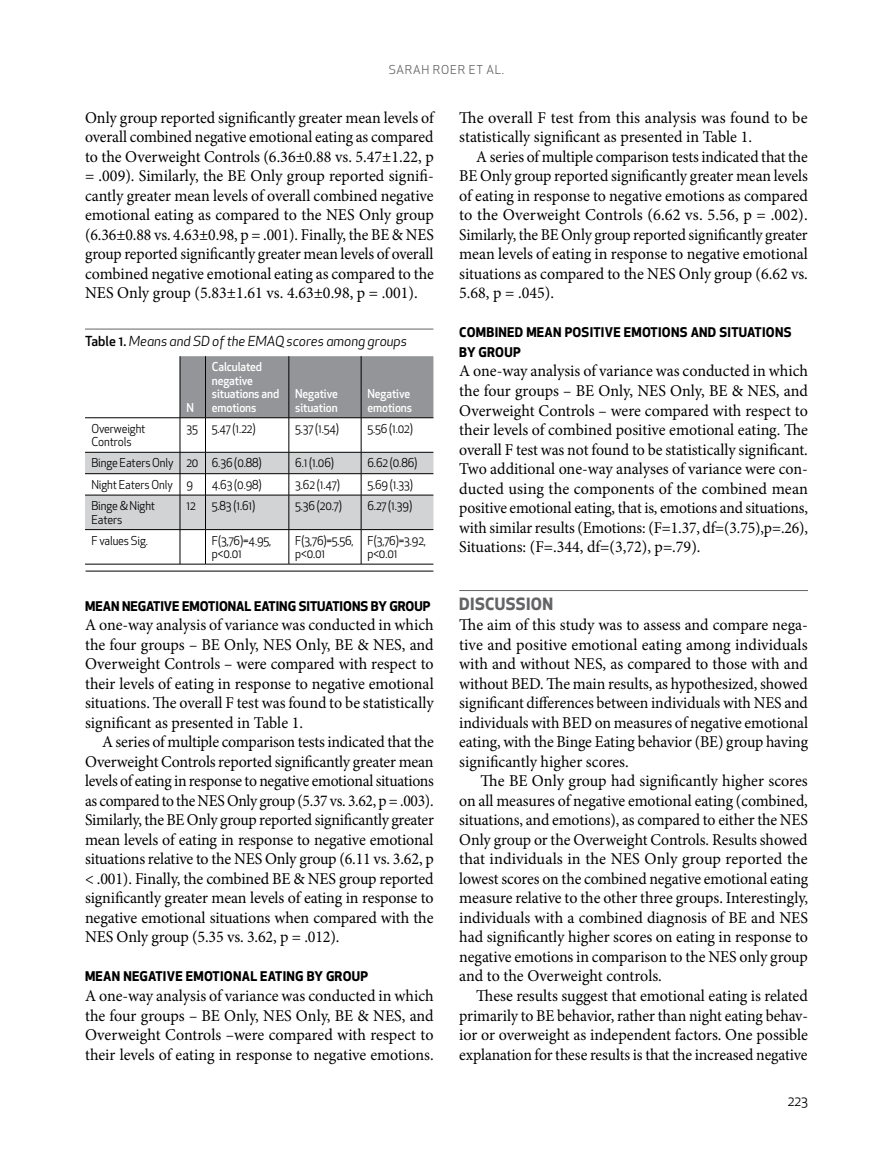
<style>
.page{position:relative;width:893px;height:1149px;background:#fff}
.page>*{position:absolute;margin:0;border:0;box-sizing:border-box;transform-origin:0 0}
.t1{font:16.5px/19.5px "Minion Pro";letter-spacing:-.005em;color:#000;text-align:justify}
.t2{font:16.5px/19.5px "Minion Pro";letter-spacing:-.005em;color:#000;text-align:justify;scale:.96 1}
.t3{font:16.5px/19.5px "Minion Pro";letter-spacing:-.005em;color:#000;text-align:justify;scale:.95 1}
.t4{font:700 16.5px "Apex New";letter-spacing:.02em;color:#636466}
.t5{font:italic 13.5px "Apex New";color:#000}
.t6{font:13.5px "Apex New";color:#000}
.t7{font:700 13.05px/19.5px "Apex New";letter-spacing:.02em;color:#000}
.t8{font:700 13.05px "Apex New";color:#000}
.t9{font:12px/13.5px "Apex New";letter-spacing:-.01em;color:#000;scale:.95 1}
.t10{font:500 12px/13.5px "Apex New";letter-spacing:-.01em;color:#fff;scale:.95 1}
.t11{font:12px "Apex New";letter-spacing:.065em;color:#636466}
.s1{font-weight:500;font-style:normal}
</style>
<div class="page">
<hr style="left:459px;top:590px;width:349px;height:1px;background:#636466">
<hr style="left:85px;top:329px;width:348px;height:1px;background:#636466">
<hr style="left:85px;top:417px;width:95px;height:1px;background:#000">
<div style="left:180px;top:356px;width:253px;height:62px;background:#939598"></div>
<hr style="left:180px;top:418px;width:1px;height:34px;background:#000">
<hr style="left:205px;top:417px;width:84px;height:1px;background:#000">
<hr style="left:205px;top:418px;width:1px;height:34px;background:#000">
<hr style="left:289px;top:417px;width:72px;height:1px;background:#000">
<hr style="left:289px;top:418px;width:1px;height:34px;background:#000">
<hr style="left:361px;top:417px;width:72px;height:1px;background:#000">
<hr style="left:361px;top:418px;width:1px;height:34px;background:#000">
<svg style="left:85px;top:452px;width:348px;height:78px"></svg>
<hr style="left:180px;top:529px;width:1px;height:34px;background:#000">
<hr style="left:205px;top:529px;width:84px;height:1px;background:#000">
<hr style="left:205px;top:529px;width:1px;height:34px;background:#000">
<hr style="left:289px;top:529px;width:72px;height:1px;background:#000">
<hr style="left:289px;top:529px;width:1px;height:34px;background:#000">
<hr style="left:361px;top:529px;width:72px;height:1px;background:#000">
<hr style="left:361px;top:529px;width:1px;height:34px;background:#000">
<hr style="left:85px;top:563px;width:95px;height:1px;background:#000">
<svg style="left:180px;top:563px;width:25px;height:1px"></svg>
<hr style="left:205px;top:563px;width:84px;height:1px;background:#000">
<hr style="left:289px;top:563px;width:72px;height:1px;background:#000">
<hr style="left:361px;top:563px;width:72px;height:1px;background:#000">
<hr style="left:86px;top:570px;width:347px;height:1px;background:#000">
<p class="t11" style="left:389px;top:62px;width:117px">Sarah Roer et al.</p>
<p class="t1" style="left:85px;top:108px;width:350px">Only group reported significantly greater mean levels of overall combined negative emotional eating as compared to the Overweight Controls (6.36±0.88 vs. 5.47±1.22, p = .009). Similarly, the BE Only group reported signifi&shy;cantly greater mean levels of overall combined negative emotional eating as compared to the NES Only group (6.36±0.88 vs. 4.63±0.98, p = .001). Finally, the BE &amp; NES group reported significantly greater mean levels of overall combined negative emotional eating as compared to the NES Only group (5.83±1.61 vs. 4.63±0.98, p = .001).</p>
<p class="t1" style="left:459px;top:108px;width:350px">The overall F test from this analysis was found to be statistically significant as presented in Table 1.</p>
<p class="t3" style="left:459px;top:147px;width:369px;text-indent:17px">A series of multiple comparison tests indicated that the BE Only group reported significantly greater mean levels of eating in response to negative emotions as compared to the Overweight Controls (6.62 vs. 5.56, p = .002).<br>Similarly, the BE Only group reported significantly greater mean levels of eating in response to negative emotional situations as compared to the NES Only group (6.62 vs.<br>5.68, p = .045).</p>
<p class="t7" style="left:459px;top:322px;width:334px">COMBINED MEAN POSITIVE EMOTIONS AND SITUATIONS<br>BY GROUP</p>
<p class="t1" style="left:459px;top:361px;width:350px">A one-way analysis of variance was conducted in which the four groups – BE Only, NES Only, BE &amp; NES, and Overweight Controls – were compared with respect to their levels of combined positive emotional eating. The overall F test was not found to be statistically significant.<br>Two additional one-way analyses of variance were con&shy;ducted using the components of the combined mean positive emotional eating, that is, emotions and situations, with similar results (Emotions: (F=1.37, df=(3.75),p=.26), Situations: (F=.344, df=(3,72), p=.79).</p>
<p class="t5" style="left:85px;top:333px;width:323px"><span class="s1">Table 1.</span> Means and SD of the EMAQ scores among groups</p>
<p class="t10" style="left:212px;top:360px;width:72px">Calculated negative situations and emotions</p>
<p class="t10" style="left:295px;top:387px;width:46px">Negative situation</p>
<p class="t10" style="left:367px;top:387px;width:48px">Negative emotions</p>
<p class="t10" style="left:186px;top:400px;width:9px">N</p>
<p class="t9" style="left:91px;top:421px;width:58px">Overweight<br>Controls</p>
<p class="t9" style="left:186px;top:421px;width:74px">35 5.47 (1.22)</p>
<p class="t9" style="left:295px;top:421px;width:48px">5.37 (1.54)</p>
<p class="t9" style="left:367px;top:421px;width:49px">5.56 (1.02)</p>
<p class="t9" style="left:91px;top:456px;width:181px">Binge Eaters Only 20 6.36 (0.88)</p>
<p class="t9" style="left:295px;top:456px;width:42px">6.1 (1.06)</p>
<p class="t9" style="left:367px;top:456px;width:54px">6.62 (0.86)</p>
<p class="t9" style="left:91px;top:477px;width:108px">Night Eaters Only 9</p>
<p class="t9" style="left:212px;top:477px;width:54px">4.63 (0.98)</p>
<p class="t9" style="left:295px;top:477px;width:49px">3.62 (1.47)</p>
<p class="t9" style="left:367px;top:477px;width:50px">5.69 (1.33)</p>
<p class="t9" style="left:91px;top:499px;width:69px">Binge &amp; Night<br>Eaters</p>
<p class="t9" style="left:186px;top:499px;width:11px">12</p>
<p class="t9" style="left:212px;top:499px;width:47px">5.83 (1.61)</p>
<p class="t9" style="left:295px;top:499px;width:51px">5.36 (20.7)</p>
<p class="t9" style="left:367px;top:499px;width:49px">6.27 (1.39)</p>
<p class="t9" style="left:91px;top:533px;width:61px">F values Sig.</p>
<p class="t9" style="left:212px;top:533px;width:64px">F(3,76)=4.95, p&lt;0.01</p>
<p class="t9" style="left:295px;top:533px;width:63px">F(3,76)=5.56, p&lt;0.01</p>
<p class="t9" style="left:367px;top:533px;width:63px">F(3,76)=3.92, p&lt;0.01</p>
<p class="t8" style="left:85px;top:596px;width:346px">MEAN NEGATIVE EMOTIONAL EATING SITUATIONS BY GROUP</p>
<p class="t1" style="left:85px;top:615px;width:350px">A one-way analysis of variance was conducted in which the four groups – BE Only, NES Only, BE &amp; NES, and Overweight Controls – were compared with respect to their levels of eating in response to negative emotional situations. The overall F test was found to be statistically significant as presented in Table 1.</p>
<p class="t2" style="left:85px;top:732px;width:365px;text-indent:17px">A series of multiple comparison tests indicated that the Overweight Controls reported significantly greater mean levels of eating in response to negative emotional situations as compared to the NES Only group (5.37 vs. 3.62, p = .003).<br>Similarly, the BE Only group reported significantly greater mean levels of eating in response to negative emotional situations relative to the NES Only group (6.11 vs. 3.62, p &lt; .001). Finally, the combined BE &amp; NES group reported significantly greater mean levels of eating in response to negative emotional situations when compared with the NES Only group (5.35 vs. 3.62, p = .012).</p>
<p class="t7" style="left:85px;top:966px;width:284px">MEAN NEGATIVE EMOTIONAL EATING BY GROUP</p>
<p class="t1" style="left:85px;top:985px;width:350px">A one-way analysis of variance was conducted in which the four groups – BE Only, NES Only, BE &amp; NES, and Overweight Controls –were compared with respect to their levels of eating in response to negative emotions.</p>
<p class="t4" style="left:459px;top:591px;width:95px">DISCUSSION</p>
<p class="t1" style="left:459px;top:615px;width:350px">The aim of this study was to assess and compare nega&shy;tive and positive emotional eating among individuals with and without NES, as compared to those with and without BED. The main results, as hypothesized, showed significant differences between individuals with NES and individuals with BED on measures of negative emotional eating, with the Binge Eating behavior (BE) group having significantly higher scores.</p>
<p class="t1" style="left:459px;top:771px;width:350px;text-indent:21px">The BE Only group had significantly higher scores on all measures of negative emotional eating (combined, situations, and emotions), as compared to either the NES Only group or the Overweight Controls. Results showed that individuals in the NES Only group reported the lowest scores on the combined negative emotional eating measure relative to the other three groups. Interestingly, individuals with a combined diagnosis of BE and NES had significantly higher scores on eating in response to negative emotions in comparison to the NES only group and to the Overweight controls.</p>
<p class="t1" style="left:459px;top:985px;width:350px;text-indent:17px">These results suggest that emotional eating is related primarily to BE behavior, rather than night eating behav&shy;ior or overweight as independent factors. One possible explanation for these results is that the increased negative</p>
<p class="t6" style="left:788px;top:1092px;width:22px">223</p>
</div>
